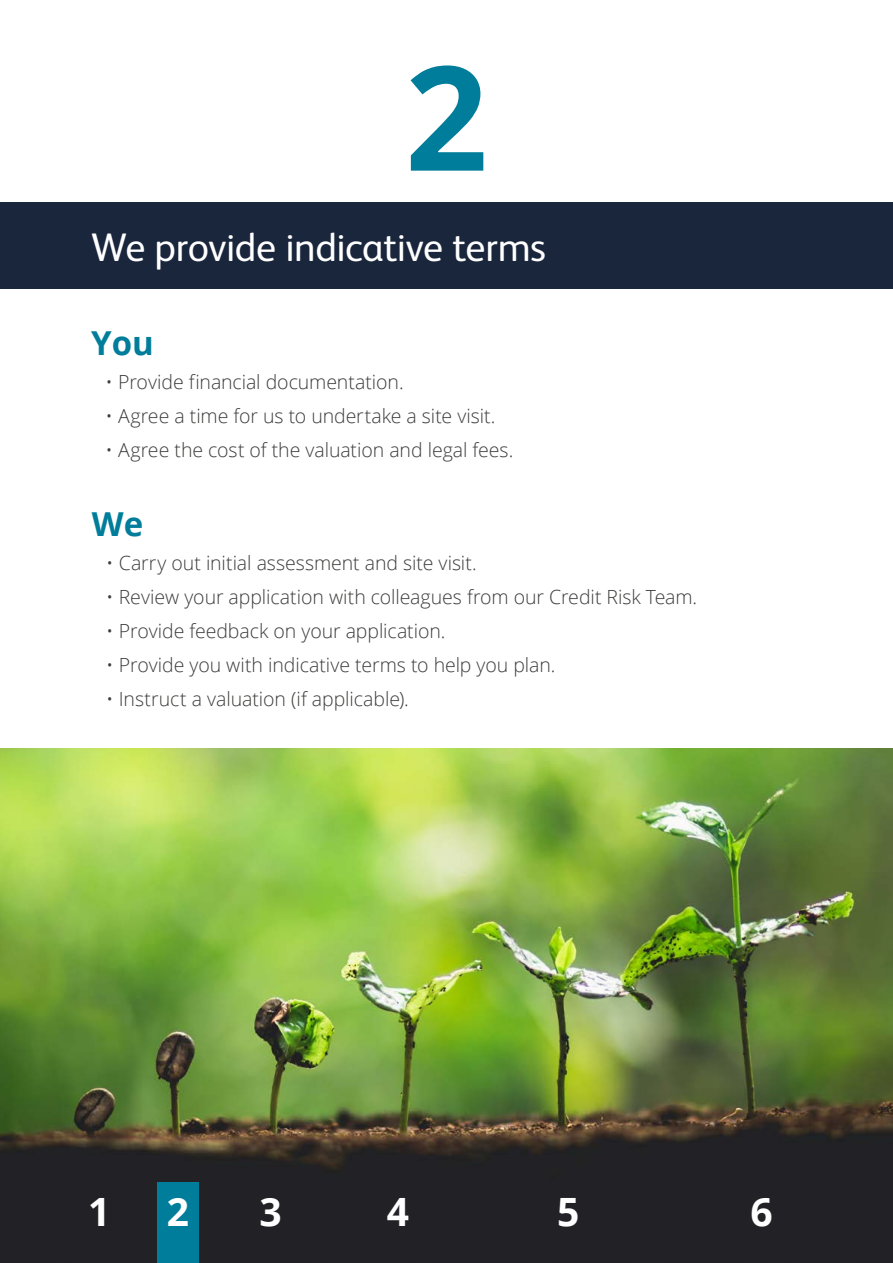
<style>
.page{position:relative;width:893px;height:1263px;background:#fff}
.page>*{position:absolute;margin:0;border:0;box-sizing:border-box;transform-origin:0 0}
.t1{font:700 145.2px "Open Sans";color:#007d9a}
.t2{font:39.9px "FS Albert Pro";letter-spacing:-.015em;color:#fff}
.t3{font:700 39px "Open Sans";color:#fff}
.t4{font:700 33px "Open Sans";color:#007d9a}
.t5{font:300 19.5px "Open Sans";letter-spacing:-.005em;color:#3c3c3b}
</style>
<div class="page">
<div style="left:0;top:203px;width:893px;height:86px;background:#1a263c"></div>
<img style="left:0;top:748px;width:893px;height:515px">
<div style="left:157px;top:1182px;width:42px;height:81px;background:#007d9a"></div>
<h1 class="t1" style="left:405px;top:15px;width:84px">2</h1>
<h2 class="t2" style="left:91px;top:219px;width:457px">We provide indicative terms</h2>
<h3 class="t4" style="left:91px;top:320px;width:64px">You</h3>
<p class="t5" style="left:105px;top:369px;width:300px">• Provide financial documentation.</p>
<p class="t5" style="left:105px;top:403px;width:392px">• Agree a time for us to undertake a site visit.</p>
<p class="t5" style="left:105px;top:437px;width:409px">• Agree the cost of the valuation and legal fees.</p>
<h3 class="t4" style="left:92px;top:500px;width:53px">We</h3>
<p class="t5" style="left:106px;top:549px;width:372px">• Carry out initial assessment and site visit.</p>
<p class="t5" style="left:106px;top:583px;width:593px">• Review your application with colleagues from our Credit Risk Team.</p>
<p class="t5" style="left:106px;top:617px;width:341px">• Provide feedback on your application.</p>
<p class="t5" style="left:106px;top:651px;width:451px">• Provide you with indicative terms to help you plan.</p>
<p class="t5" style="left:106px;top:685px;width:304px">• Instruct a valuation (if applicable).</p>
<h3 class="t3" style="left:88px;top:1184px;width:24px">1</h3>
<h3 class="t3" style="left:167px;top:1184px;width:24px">2</h3>
<h3 class="t3" style="left:259px;top:1184px;width:24px">3</h3>
<h3 class="t3" style="left:387px;top:1184px;width:24px">4</h3>
<h3 class="t3" style="left:557px;top:1184px;width:24px">5</h3>
<h3 class="t3" style="left:750px;top:1184px;width:24px">6</h3>
</div>
